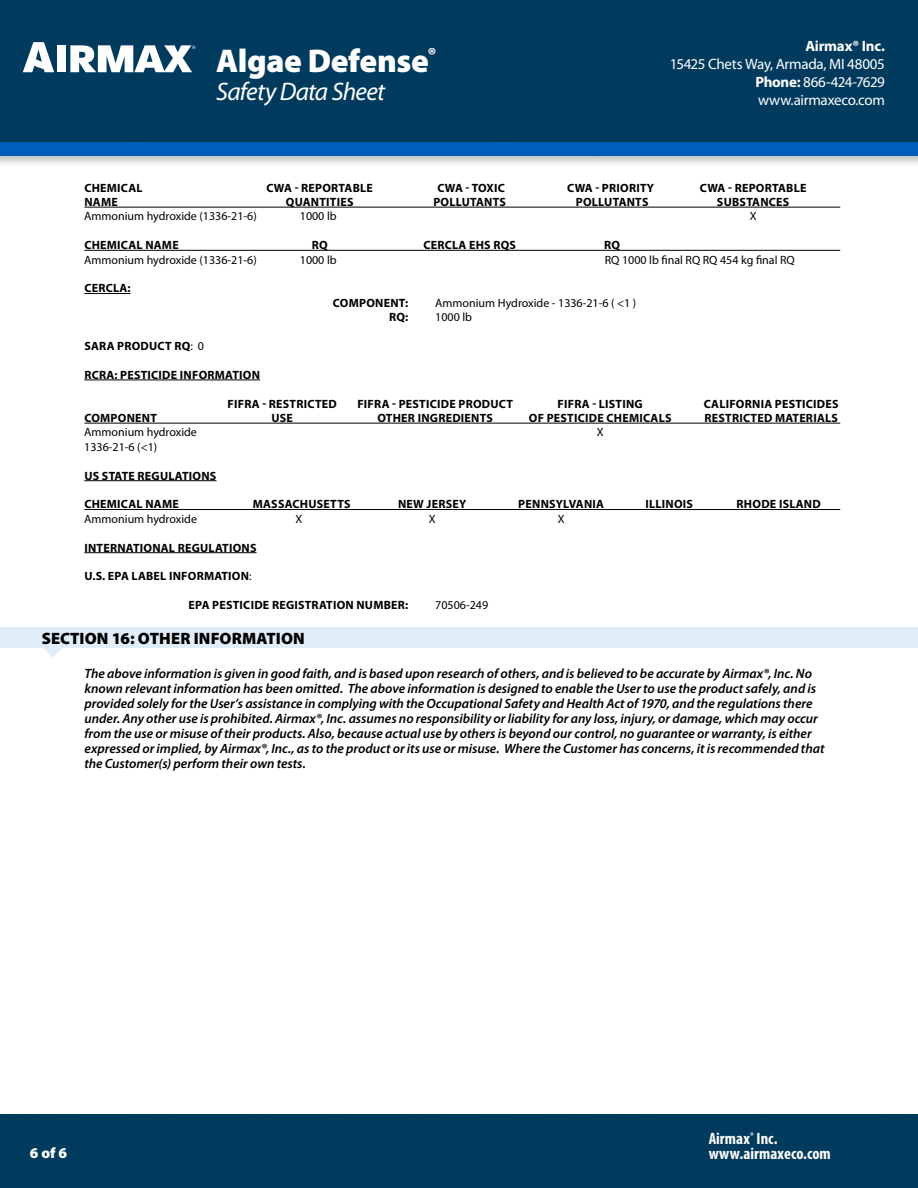
<style>
.page{position:relative;width:918px;height:1188px;background:#fff}
.page>*{position:absolute;margin:0;border:0;box-sizing:border-box;transform-origin:0 0}
.t1{font:900 33px "Myriad Pro";letter-spacing:-.015em;color:#fff}
.t2{font:italic 25.5px "Myriad Pro";letter-spacing:-.03em;color:#fff}
.t3{font:700 condensed 16.5px "Myriad Pro";letter-spacing:.005em;color:#fff}
.t4{font:900 16.5px "Myriad Pro";letter-spacing:.005em;color:#000}
.t5{font:15px/18px "Myriad Pro";letter-spacing:-.02em;color:#fff;text-align:justify}
.t6{font:700 15px "Myriad Pro";letter-spacing:-.015em;color:#fff}
.t7{font:900 15px "Myriad Pro";color:#fff}
.t8{font:italic 600 13.5px/15px "Myriad Pro";color:#000}
.t9{font:700 12px "Myriad Pro";letter-spacing:.02em;color:#000}
.t10{font:12px "Myriad Pro";color:#000}
.s1{font-weight:700}
.s2{font-weight:400}
</style>
<div class="page">
<div style="left:0;top:0;width:918px;height:155px;background:#003a5d"></div>
<div style="left:0;top:140px;width:918px;height:28px;background:#000;opacity:.25"></div>
<div style="left:0;top:142px;width:918px;height:13px;background:#005cb9"></div>
<div style="left:0;top:1114px;width:918px;height:74px;background:#003a5d"></div>
<svg style="left:23px;top:42px;width:31px;height:30px"></svg>
<div style="left:57px;top:45px;width:9px;height:27px;background:#fff"></div>
<svg style="left:70px;top:45px;width:125px;height:27px"></svg>
<hr style="left:84px;top:207px;width:756px;height:1px;background:#000">
<hr style="left:84px;top:250px;width:756px;height:1px;background:#000">
<hr style="left:84px;top:293px;width:47px;height:1px;background:#000">
<hr style="left:84px;top:380px;width:176px;height:1px;background:#000">
<hr style="left:84px;top:423px;width:756px;height:1px;background:#000">
<hr style="left:84px;top:480px;width:132px;height:1px;background:#000">
<hr style="left:84px;top:509px;width:756px;height:1px;background:#000">
<hr style="left:84px;top:552px;width:173px;height:1px;background:#000">
<div style="left:0;top:627px;width:918px;height:21px;background:#e0eef9"></div>
<svg style="left:43px;top:648px;width:19px;height:10px"></svg>
<h1 class="t1" style="left:216px;top:39px;width:222px">Algae Defense<sup>®</sup></h1>
<h2 class="t2" style="left:216px;top:76px;width:170px">Safety Data Sheet</h2>
<p class="t6" style="left:805px;top:36px;width:81px">Airmax® Inc.</p>
<p class="t5" style="left:755px;top:54px;width:131px;text-indent:-85px">15425 Chets Way, Armada, MI 48005<br><span class="s1">Phone:</span> 866-424-7629 www.airmaxeco.com</p>
<p class="t9" style="left:84px;top:180px;width:60px">CHEMICAL</p>
<p class="t9" style="left:266px;top:180px;width:108px">CWA - REPORTABLE</p>
<p class="t9" style="left:437px;top:180px;width:69px">CWA - TOXIC</p>
<p class="t9" style="left:567px;top:180px;width:89px">CWA - PRIORITY</p>
<p class="t9" style="left:700px;top:180px;width:108px">CWA - REPORTABLE</p>
<p class="t9" style="left:84px;top:194px;width:35px">NAME</p>
<p class="t9" style="left:286px;top:194px;width:69px">QUANTITIES</p>
<p class="t9" style="left:433px;top:194px;width:74px">POLLUTANTS</p>
<p class="t9" style="left:576px;top:194px;width:74px">POLLUTANTS</p>
<p class="t9" style="left:717px;top:194px;width:74px">SUBSTANCES</p>
<p class="t10" style="left:84px;top:209px;width:174px">Ammonium hydroxide (1336-21-6)</p>
<p class="t10" style="left:300px;top:209px;width:38px">1000 lb</p>
<p class="t10" style="left:750px;top:209px;width:8px">X</p>
<p class="t9" style="left:84px;top:237px;width:96px">CHEMICAL NAME</p>
<p class="t9" style="left:312px;top:237px;width:17px">RQ</p>
<p class="t9" style="left:423px;top:237px;width:94px">CERCLA EHS RQS</p>
<p class="t9" style="left:604px;top:237px;width:17px">RQ</p>
<p class="t10" style="left:84px;top:252px;width:174px">Ammonium hydroxide (1336-21-6)</p>
<p class="t10" style="left:300px;top:252px;width:38px">1000 lb</p>
<p class="t10" style="left:605px;top:252px;width:192px">RQ 1000 lb final RQ RQ 454 kg final RQ</p>
<p class="t9" style="left:84px;top:280px;width:48px">CERCLA:</p>
<p class="t9" style="left:333px;top:295px;width:77px">COMPONENT:</p>
<p class="t10" style="left:435px;top:295px;width:203px">Ammonium Hydroxide - 1336-21-6 ( &lt;1 )</p>
<p class="t9" style="left:389px;top:309px;width:21px">RQ:</p>
<p class="t10" style="left:435px;top:310px;width:38px">1000 lb</p>
<p class="t9" style="left:84px;top:338px;width:121px">SARA PRODUCT RQ<span class="s2">: 0</span></p>
<p class="t9" style="left:84px;top:367px;width:177px">RCRA: PESTICIDE INFORMATION</p>
<p class="t9" style="left:228px;top:396px;width:111px">FIFRA - RESTRICTED</p>
<p class="t9" style="left:357px;top:396px;width:157px">FIFRA - PESTICIDE PRODUCT</p>
<p class="t9" style="left:558px;top:396px;width:87px">FIFRA - LISTING</p>
<p class="t9" style="left:704px;top:396px;width:136px">CALIFORNIA PESTICIDES</p>
<p class="t9" style="left:84px;top:410px;width:74px">COMPONENT</p>
<p class="t9" style="left:271px;top:410px;width:23px">USE</p>
<p class="t9" style="left:377px;top:410px;width:117px">OTHER INGREDIENTS</p>
<p class="t9" style="left:529px;top:410px;width:144px">OF PESTICIDE CHEMICALS</p>
<p class="t9" style="left:704px;top:410px;width:135px">RESTRICTED MATERIALS</p>
<p class="t10" style="left:84px;top:425px;width:114px">Ammonium hydroxide</p>
<p class="t10" style="left:597px;top:425px;width:8px">X</p>
<p class="t10" style="left:84px;top:439px;width:75px">1336-21-6 (&lt;1)</p>
<p class="t9" style="left:84px;top:468px;width:133px">US STATE REGULATIONS</p>
<p class="t9" style="left:84px;top:496px;width:96px">CHEMICAL NAME</p>
<p class="t9" style="left:253px;top:496px;width:99px">MASSACHUSETTS</p>
<p class="t9" style="left:398px;top:496px;width:70px">NEW JERSEY</p>
<p class="t9" style="left:518px;top:496px;width:87px">PENNSYLVANIA</p>
<p class="t9" style="left:645px;top:496px;width:49px">ILLINOIS</p>
<p class="t9" style="left:737px;top:496px;width:86px">RHODE ISLAND</p>
<p class="t10" style="left:84px;top:511px;width:114px">Ammonium hydroxide</p>
<p class="t10" style="left:295px;top:511px;width:8px">X</p>
<p class="t10" style="left:429px;top:511px;width:8px">X</p>
<p class="t10" style="left:558px;top:511px;width:8px">X</p>
<p class="t9" style="left:84px;top:540px;width:174px">INTERNATIONAL REGULATIONS</p>
<p class="t9" style="left:84px;top:568px;width:169px">U.S. EPA LABEL INFORMATION<span class="s2">:</span></p>
<p class="t9" style="left:189px;top:597px;width:221px">EPA PESTICIDE REGISTRATION NUMBER:</p>
<p class="t10" style="left:435px;top:598px;width:54px">70506-249</p>
<p class="t4" style="left:42px;top:627px;width:265px">SECTION 16: OTHER INFORMATION</p>
<p class="t8" style="left:84px;top:665px;width:742px">The above information is given in good faith, and is based upon research of others, and is believed to be accurate by Airmax®, Inc. No known relevant information has been omitted. The above information is designed to enable the User to use the product safely, and is provided solely for the User’s assistance in complying with the Occupational Safety and Health Act of 1970, and the regulations there under. Any other use is prohibited. Airmax®, Inc. assumes no responsibility or liability for any loss, injury, or damage, which may occur from the use or misuse of their products. Also, because actual use by others is beyond our control, no guarantee or warranty, is either expressed or implied, by Airmax®, Inc., as to the product or its use or misuse. Where the Customer has concerns, it is recommended that the Customer(s) perform their own tests.</p>
<p class="t3" style="left:709px;top:1129px;width:70px">Airmax<sup>®</sup> Inc.</p>
<p class="t7" style="left:30px;top:1143px;width:39px">6 of 6</p>
<p class="t3" style="left:709px;top:1144px;width:124px">www.airmaxeco.com</p>
</div>
